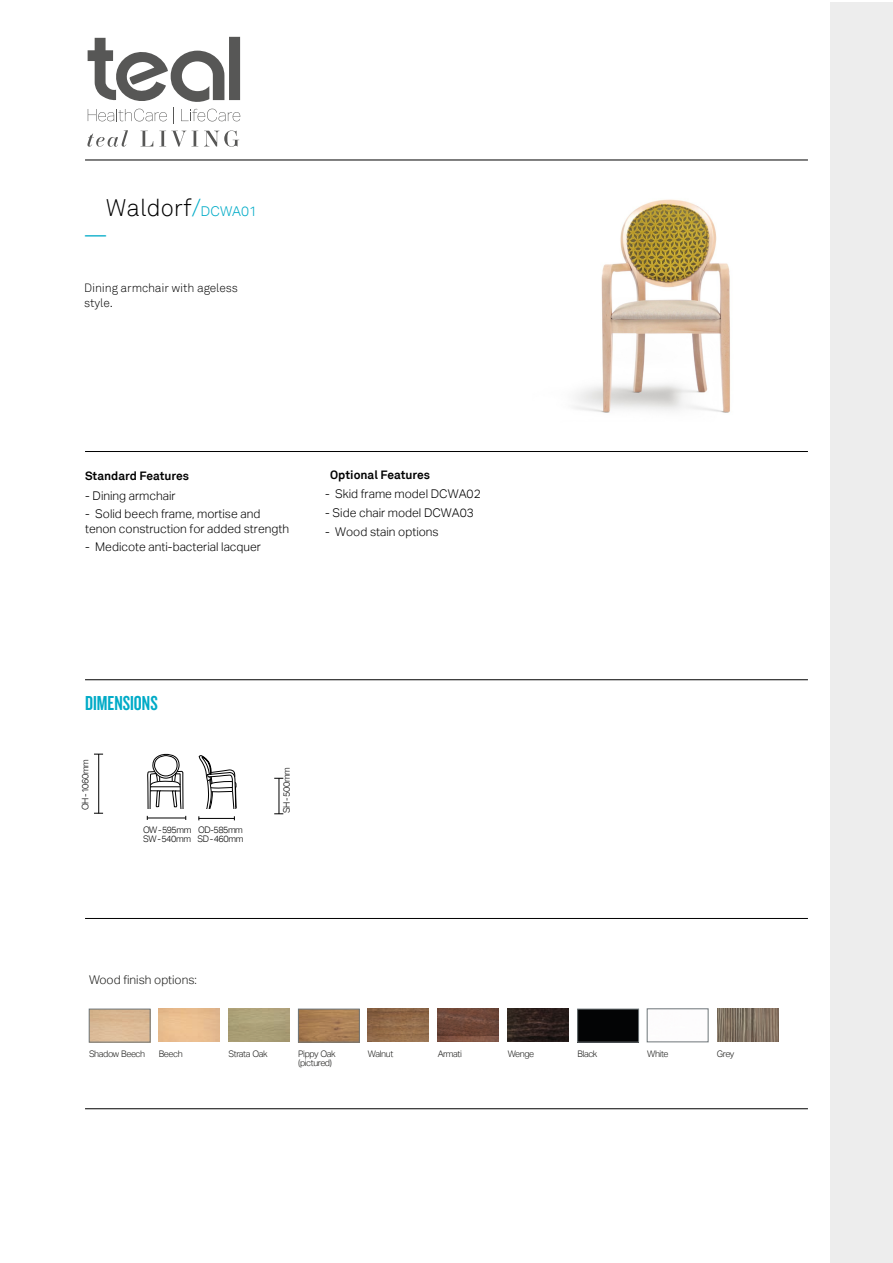
<style>
.page{position:relative;width:893px;height:1263px;background:#fff}
.page>*{position:absolute;margin:0;border:0;box-sizing:border-box;transform-origin:0 0}
.t1{font:300 24px "Akkurat";color:#000}
.t2{font:21px "Knockout HTF48 Featherweight";color:#00abc7}
.t3{font:21px "Grouch IT Cby BT";color:#00abc7}
.t4{font:300 12px/14.4px "Aktiv Grotesk";color:#000}
.t5{font:700 12px "Akkurat";color:#000}
.t6{font:300 12px/15px "Akkurat";letter-spacing:-.01em;color:#000}
.t7{font:300 12px "Aktiv Grotesk";color:#1d1d1b}
.t8{font:300 9px/9px "Aktiv Grotesk";letter-spacing:-.045em;color:#1d1d1b}
.t9{font:300 9px/9px "Aktiv Grotesk";letter-spacing:-.05em;color:#000}
.s1{color:#00abc7}
.s2{font-family:"Aktiv Grotesk";font-size:13.5px;color:#00abc7}
</style>
<div class="page">
<hr style="left:85px;top:160px;width:723px;height:1px;background:#000">
<hr style="left:85px;top:451px;width:723px;height:1px;background:#000">
<hr style="left:85px;top:679px;width:723px;height:1px;background:#000">
<hr style="left:85px;top:918px;width:723px;height:1px;background:#000">
<hr style="left:85px;top:1108px;width:723px;height:1px;background:#000">
<div style="left:831px;top:2px;width:62px;height:1261px;background:#ededed"></div>
<svg style="left:199px;top:755px;width:38px;height:53px"></svg>
<svg style="left:148px;top:754px;width:35px;height:54px"></svg>
<hr style="left:147px;top:818px;width:39px;height:1px;background:#000">
<hr style="left:98px;top:754px;width:1px;height:59px;background:#000">
<hr style="left:199px;top:818px;width:36px;height:1px;background:#000">
<hr style="left:279px;top:778px;width:1px;height:36px;background:#000">
<img style="left:574px;top:199px;width:156px;height:214px">
<svg style="left:88px;top:37px;width:152px;height:86px"></svg>
<svg style="left:87px;top:130px;width:41px;height:17px"></svg>
<svg style="left:141px;top:131px;width:12px;height:15px"></svg>
<svg style="left:159px;top:131px;width:39px;height:16px"></svg>
<svg style="left:204px;top:130px;width:35px;height:17px"></svg>
<div style="left:89px;top:1009px;width:61px;height:33px;border:1px solid #6e7679"></div>
<img style="left:300px;top:1011px;width:58px;height:29px">
<div style="left:298px;top:1009px;width:62px;height:33px;border:1px solid #6e7679"></div>
<img style="left:438px;top:1009px;width:61px;height:33px">
<img style="left:368px;top:1009px;width:61px;height:33px">
<img style="left:508px;top:1009px;width:61px;height:33px">
<div style="left:579px;top:1011px;width:58px;height:29px;background:#030405"></div>
<div style="left:577px;top:1009px;width:62px;height:33px;border:1px solid #6e7679"></div>
<img style="left:717px;top:1009px;width:61px;height:33px">
<div style="left:647px;top:1008px;width:61px;height:34px;border:1px solid #6e7679"></div>
<h1 class="t1" style="left:106px;top:193px;width:153px">Waldorf<span class="s1">/</span><span class="s2">DCWA01</span></h1>
<h2 class="t3" style="left:85px;top:221px;width:22px">—</h2>
<p class="t6" style="left:84px;top:280px;width:155px">Dining armchair with ageless style.</p>
<p class="t5" style="left:85px;top:469px;width:106px">Standard Features</p>
<p class="t4" style="left:85px;top:488px;width:92px">- Dining armchair</p>
<p class="t4" style="left:85px;top:507px;width:205px">- Solid beech frame, mortise and tenon construction for added strength</p>
<p class="t4" style="left:85px;top:540px;width:177px">- Medicote anti-bacterial lacquer</p>
<p class="t5" style="left:330px;top:467px;width:101px">Optional Features</p>
<p class="t4" style="left:325px;top:486px;width:157px">- Skid frame model DCWA02</p>
<p class="t4" style="left:325px;top:505px;width:150px">- Side chair model DCWA03</p>
<p class="t4" style="left:325px;top:525px;width:115px">- Wood stain options</p>
<h2 class="t2" style="left:85px;top:693px;width:74px">DIMENSIONS</h2>
<p class="t9" style="left:81px;top:810px;width:53px;rotate:-90deg">OH - 1060mm</p>
<p class="t9" style="left:282px;top:813px;width:47px;rotate:-90deg">SH - 500mm</p>
<p class="t9" style="left:197px;top:825px;width:48px">OD-585mm<br>SD - 460mm</p>
<p class="t9" style="left:143px;top:825px;width:50px">OW - 595mm<br>SW - 540mm</p>
<p class="t7" style="left:89px;top:973px;width:109px">Wood finish options:</p>
<p class="t8" style="left:89px;top:1050px;width:58px">Shadow Beech</p>
<p class="t8" style="left:159px;top:1050px;width:25px">Beech</p>
<p class="t8" style="left:228px;top:1050px;width:41px">Strata Oak</p>
<p class="t8" style="left:298px;top:1050px;width:39px">Pippy Oak (pictured)</p>
<p class="t8" style="left:368px;top:1050px;width:27px">Walnut</p>
<p class="t8" style="left:438px;top:1050px;width:26px">Armati</p>
<p class="t8" style="left:508px;top:1050px;width:28px">Wenge</p>
<p class="t8" style="left:577px;top:1050px;width:21px">Black</p>
<p class="t8" style="left:647px;top:1050px;width:23px">White</p>
<p class="t8" style="left:717px;top:1050px;width:19px">Grey</p>
</div>
